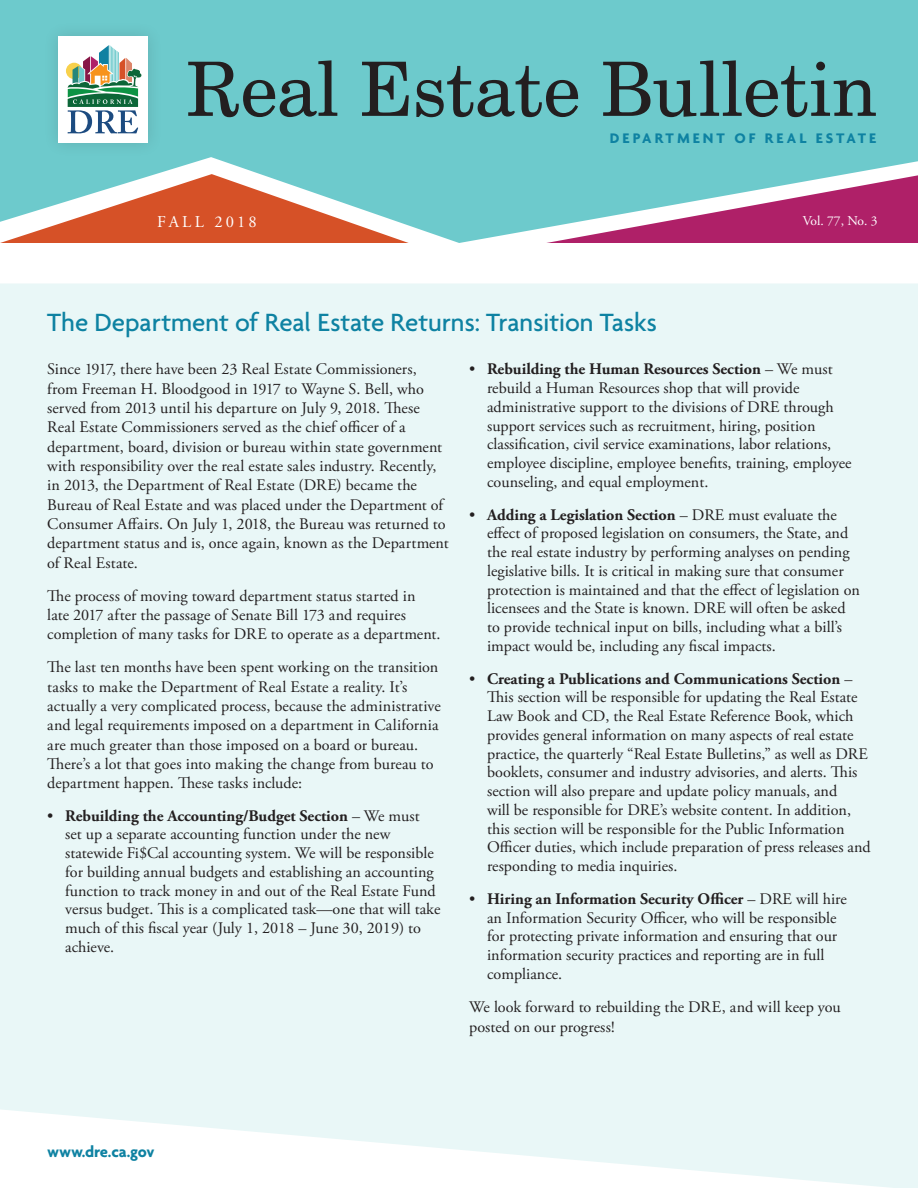
<style>
.page{position:relative;width:918px;height:1188px;background:#fff}
.page>*{position:absolute;margin:0;border:0;box-sizing:border-box;transform-origin:0 0}
.t1{font:75px "Century Schoolbook BT";color:#231f20}
.Level_1_Head{font:500 27px "Agenda";letter-spacing:-.005em;color:#0e82a2}
.t2{font:700 16.5px "Agenda";letter-spacing:-.01em;color:#0e82a2}
.t3{font:16.5px "Adobe Garamond Pro";letter-spacing:.19em;color:#fff}
.Bullet{font:16.2px/18.8px "Adobe Garamond Pro";color:#231f20}
.Body{font:16.2px/19.4px "Adobe Garamond Pro";letter-spacing:.005em;color:#231f20}
.t4{font:700 15px "Agenda";letter-spacing:.2em;color:#0e82a2}
.t5{font:13.5px "Adobe Garamond Pro";letter-spacing:-.015em;color:#fff}
.s1{font-weight:700}
</style>
<div class="page">
<div style="left:0;top:0;width:918px;height:243px;background:#6dcacc"></div>
<svg style="left:0;top:174px;width:409px;height:69px"></svg>
<svg style="left:546px;top:175px;width:372px;height:68px"></svg>
<div style="left:0;top:284px;width:918px;height:904px;background:#e9f7f7"></div>
<div style="left:43px;top:21px;width:120px;height:137px;background:#6bc7c9"></div>
<div style="left:58px;top:36px;width:90px;height:107px;background:#fff"></div>
<svg style="left:67px;top:45px;width:74px;height:88px"></svg>
<p class="t1" style="left:186px;top:43px;width:693px">Real Estate Bulletin</p>
<p class="t3" style="left:157px;top:212px;width:101px">FALL 2018</p>
<p class="t4" style="left:610px;top:129px;width:268px">DEPARTMENT OF REAL ESTATE</p>
<p class="t5" style="left:803px;top:213px;width:76px">Vol. 77, No. 3</p>
<p class="Level_1_Head" style="left:47px;top:306px;width:611px">The Department of Real Estate Returns: Transition Tasks</p>
<p class="Body" style="left:47px;top:360px;width:403px">Since 1917, there have been 23 Real Estate Commissioners, from Freeman H. Bloodgood in 1917 to Wayne S. Bell, who served from 2013 until his departure on July 9, 2018. These Real Estate Commissioners served as the chief officer of a department, board, division or bureau within state government with responsibility over the real estate sales industry. Recently, in 2013, the Department of Real Estate (DRE) became the Bureau of Real Estate and was placed under the Department of Consumer Affairs. On July 1, 2018, the Bureau was returned to department status and is, once again, known as the Department of Real Estate.</p>
<p class="Body" style="left:47px;top:586px;width:395px">The process of moving toward department status started in late 2017 after the passage of Senate Bill 173 and requires completion of many tasks for DRE to operate as a department.</p>
<p class="Body" style="left:47px;top:658px;width:395px">The last ten months have been spent working on the transition tasks to make the Department of Real Estate a reality. It’s actually a very complicated process, because the administrative and legal requirements imposed on a department in California are much greater than those imposed on a board or bureau.<br>There’s a lot that goes into making the change from bureau to department happen. These tasks include:</p>
<p class="Bullet" style="left:65px;top:807px;width:377px;text-indent:-18px">• <span class="s1">Rebuilding the Accounting/Budget Section</span> – We must<br>set up a separate accounting function under the new statewide Fi$Cal accounting system. We will be responsible for building annual budgets and establishing an accounting function to track money in and out of the Real Estate Fund versus budget. This is a complicated task—one that will take much of this fiscal year (July 1, 2018 – June 30, 2019) to achieve.</p>
<p class="Bullet" style="left:487px;top:360px;width:366px;text-indent:-18px">• <span class="s1">Rebuilding the Human Resources Section</span> – We must rebuild a Human Resources shop that will provide administrative support to the divisions of DRE through support services such as recruitment, hiring, position classification, civil service examinations, labor relations, employee discipline, employee benefits, training, employee counseling, and equal employment.</p>
<p class="Bullet" style="left:487px;top:506px;width:374px;text-indent:-18px">• <span class="s1">Adding a Legislation Section</span> – DRE must evaluate the effect of proposed legislation on consumers, the State, and the real estate industry by performing analyses on pending legislative bills. It is critical in making sure that consumer protection is maintained and that the effect of legislation on licensees and the State is known. DRE will often be asked to provide technical input on bills, including what a bill’s impact would be, including any fiscal impacts.</p>
<p class="Bullet" style="left:487px;top:670px;width:385px;text-indent:-18px">• <span class="s1">Creating a Publications and Communications Section</span> – This section will be responsible for updating the Real Estate Law Book and CD, the Real Estate Reference Book, which provides general information on many aspects of real estate practice, the quarterly “Real Estate Bulletins,” as well as DRE booklets, consumer and industry advisories, and alerts. This section will also prepare and update policy manuals, and<br>will be responsible for DRE’s website content. In addition, this section will be responsible for the Public Information Officer duties, which include preparation of press releases and responding to media inquiries.</p>
<p class="Bullet" style="left:487px;top:890px;width:361px;text-indent:-18px">• <span class="s1">Hiring an Information Security Officer</span> – DRE will hire an Information Security Officer, who will be responsible for protecting private information and ensuring that our information security practices and reporting are in full compliance.</p>
<p class="Body" style="left:469px;top:998px;width:373px">We look forward to rebuilding the DRE, and will keep you posted on our progress!</p>
<p class="t2" style="left:47px;top:1142px;width:109px">www.dre.ca.gov</p>
</div>
